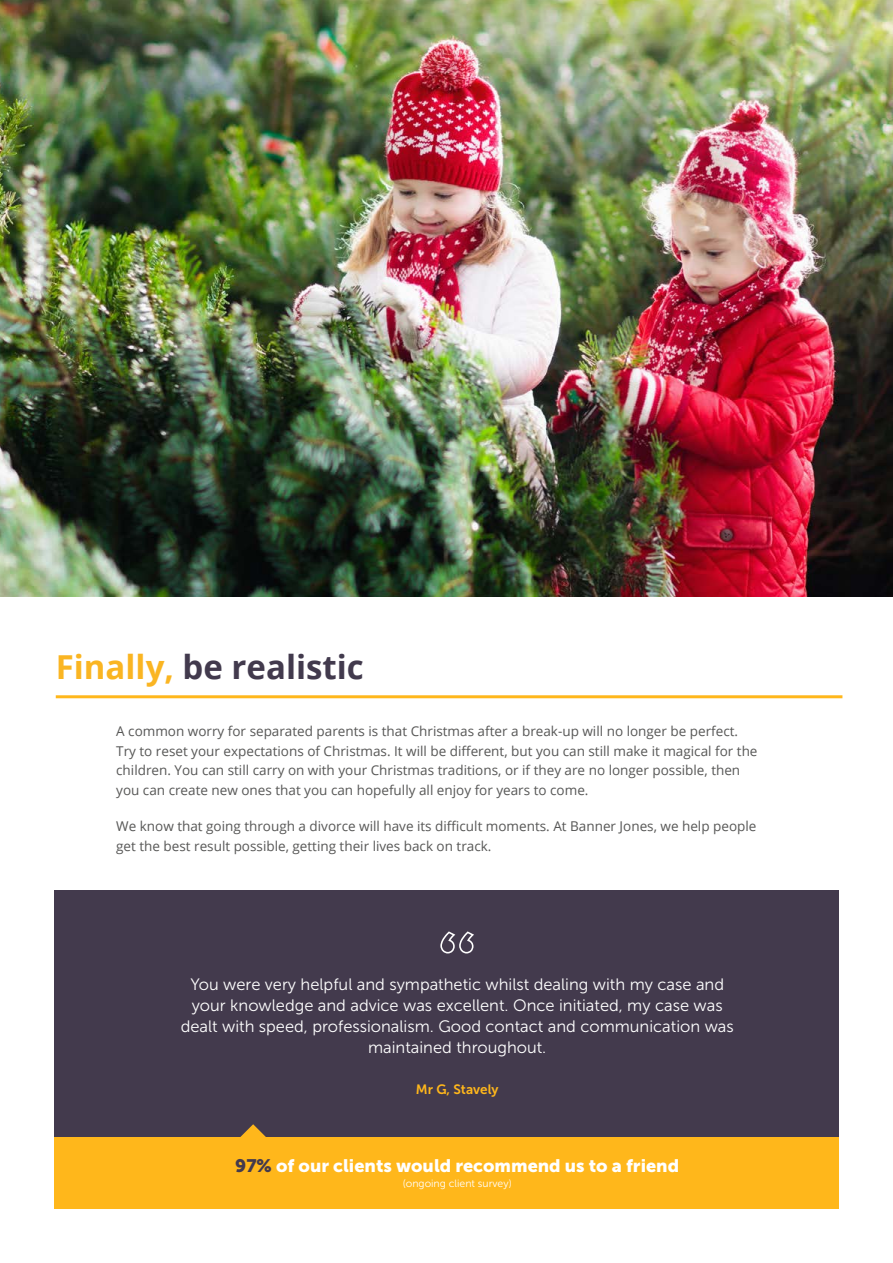
<style>
.page{position:relative;width:893px;height:1263px;background:#fff}
.page>*{position:absolute;margin:0;border:0;box-sizing:border-box;transform-origin:0 0}
.t1{font:700 33px "Open Sans";color:#423a4d}
.t2{font:18px "Museo Sans 900";color:#fff}
.t3{font:16.5px/21px "Museo Sans 300";color:#fff;text-align:center}
.t4{font:13.5px/19.5px "Open Sans";color:#575756}
.t5{font:13.5px "Museo Sans 700";color:#ffb71b}
.t6{font:10.5px "Museo Sans 300";color:#fff}
.s1{color:#fab522}
.s2{color:#433a4d}
</style>
<div class="page">
<div style="left:54px;top:1064px;width:785px;height:145px;background:#ffb71b"></div>
<div style="left:54px;top:890px;width:785px;height:247px;background:#433a4d"></div>
<svg style="left:440px;top:931px;width:34px;height:22px"></svg>
<svg style="left:240px;top:1124px;width:26px;height:13px"></svg>
<img style="left:0;top:0;width:893px;height:596px">
<hr style="left:56px;top:695px;width:786px;height:3px;background:#ffb71b">
<h1 class="t1" style="left:56px;top:644px;width:310px"><span class="s1">Finally,</span> be realistic</h1>
<p class="t4" style="left:116px;top:721px;width:643px">A common worry for separated parents is that Christmas after a break-up will no longer be perfect.<br>Try to reset your expectations of Christmas. It will be different, but you can still make it magical for the children. You can still carry on with your Christmas traditions, or if they are no longer possible, then you can create new ones that you can hopefully all enjoy for years to come.</p>
<p class="t4" style="left:116px;top:816px;width:642px">We know that going through a divorce will have its difficult moments. At Banner Jones, we help people get the best result possible, getting their lives back on track.</p>
<p class="t3" style="left:181px;top:974px;width:555px">You were very helpful and sympathetic whilst dealing with my case and your knowledge and advice was excellent. Once initiated, my case was dealt with speed, professionalism. Good contact and communication was maintained throughout.</p>
<p class="t5" style="left:416px;top:1082px;width:84px">Mr G, Stavely</p>
<h2 class="t2" style="left:235px;top:1155px;width:445px"><span class="s2">97%</span> of our clients would recommend us to a friend</h2>
<p class="t6" style="left:403px;top:1177px;width:110px">(ongoing client survey)</p>
</div>
